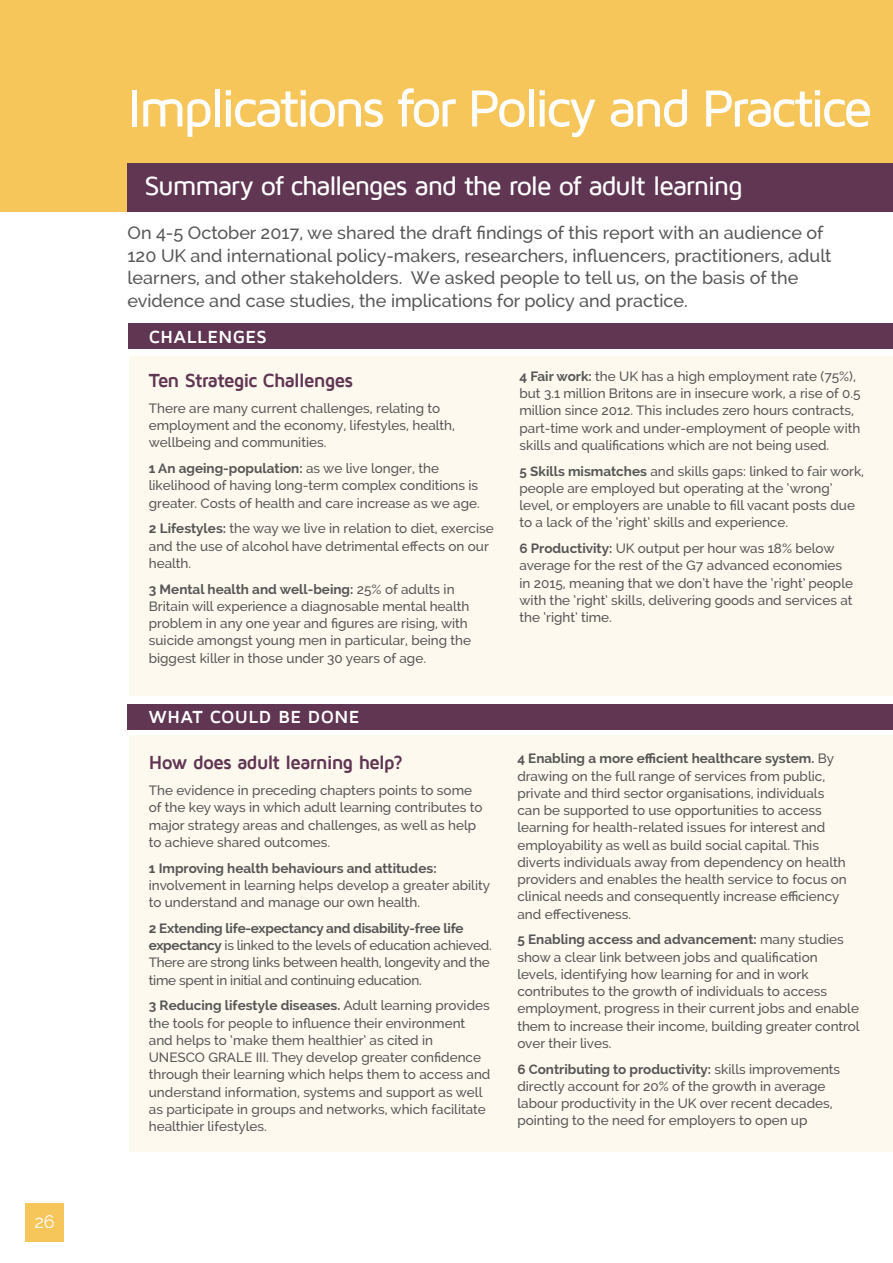
<style>
.page{position:relative;width:893px;height:1263px;background:#fff}
.page>*{position:absolute;margin:0;border:0;box-sizing:border-box;transform-origin:0 0}
.t1{font:500 54px "Maven Pro";letter-spacing:-.07em;color:#fff}
.t2{font:500 27px "Maven Pro";letter-spacing:-.055em;color:#fff}
.t3{font:700 19.5px "Maven Pro";letter-spacing:-.055em;color:#603653}
.t4{font:500 18px/22.5px "Raleway";color:#575756}
.t5{font:700 18px "Maven Pro";letter-spacing:.02em;color:#fff}
.t6{font:18px "Raleway";color:#fff}
.t7{font:500 13.5px/17.2px "Raleway";color:#575756}
.t8{font:500 13.5px/17.2px "Raleway";letter-spacing:-.02em;color:#575756}
.t9{font:700 13.5px "Raleway";color:#575756}
.s1{font-weight:700}
</style>
<div class="page">
<div style="left:0;top:0;width:893px;height:211px;background:#f7c65b"></div>
<div style="left:129px;top:736px;width:764px;height:416px;background:#fef9ef"></div>
<div style="left:129px;top:356px;width:764px;height:339px;background:#fef9ef"></div>
<div style="left:128px;top:704px;width:765px;height:25px;background:#603653"></div>
<div style="left:128px;top:324px;width:765px;height:25px;background:#603653"></div>
<div style="left:26px;top:1203px;width:38px;height:39px;background:#f7c65b"></div>
<div style="left:128px;top:163px;width:765px;height:48px;background:#603653"></div>
<h3 class="t6" style="left:34px;top:1211px;width:22px">26</h3>
<h1 class="t1" style="left:128px;top:80px;width:747px">Implications for Policy and Practice</h1>
<h2 class="t2" style="left:145px;top:172px;width:599px">Summary of challenges and the role of adult learning</h2>
<p class="t4" style="left:128px;top:222px;width:705px">On 4-5 October 2017, we shared the draft findings of this report with an audience of 120 UK and international policy-makers, researchers, influencers, practitioners, adult learners, and other stakeholders. We asked people to tell us, on the basis of the evidence and case studies, the implications for policy and practice.</p>
<h3 class="t5" style="left:149px;top:327px;width:120px">CHALLENGES</h3>
<h3 class="t3" style="left:149px;top:370px;width:206px">Ten Strategic Challenges</h3>
<p class="t7" style="left:149px;top:399px;width:308px">There are many current challenges, relating to employment and the economy, lifestyles, health, wellbeing and communities.</p>
<p class="t7" style="left:149px;top:460px;width:332px"><span class="s1">1 An ageing-population:</span> as we live longer, the likelihood of having long-term complex conditions is greater. Costs of health and care increase as we age.</p>
<p class="t7" style="left:149px;top:520px;width:346px"><span class="s1">2 Lifestyles:</span> the way we live in relation to diet, exercise and the use of alcohol have detrimental effects on our health.</p>
<p class="t7" style="left:149px;top:580px;width:324px"><span class="s1">3 Mental health and well-being:</span> 25% of adults in Britain will experience a diagnosable mental health problem in any one year and figures are rising, with suicide amongst young men in particular, being the biggest killer in those under 30 years of age.</p>
<h3 class="t5" style="left:149px;top:707px;width:212px">WHAT COULD BE DONE</h3>
<h3 class="t3" style="left:149px;top:752px;width:256px">How does adult learning help?</h3>
<p class="t7" style="left:149px;top:782px;width:335px">The evidence in preceding chapters points to some of the key ways in which adult learning contributes to major strategy areas and challenges, as well as help to achieve shared outcomes.</p>
<p class="t9" style="left:149px;top:860px;width:289px">1 Improving health behaviours and attitudes:</p>
<p class="t7" style="left:149px;top:876px;width:343px">involvement in learning helps develop a greater ability to understand and manage our own health.</p>
<p class="t8" style="left:149px;top:919px;width:344px"><span class="s1">2 Extending life-expectancy and disability-free life expectancy</span> is linked to the levels of education achieved.<br>There are strong links between health, longevity and the time spent in initial and continuing education.</p>
<p class="t7" style="left:149px;top:997px;width:343px"><span class="s1">3 Reducing lifestyle diseases.</span> Adult learning provides the tools for people to influence their environment and helps to ‘make them healthier’ as cited in UNESCO GRALE III. They develop greater confidence through their learning which helps them to access and understand information, systems and support as well as participate in groups and networks, which facilitate healthier lifestyles.</p>
<p class="t7" style="left:519px;top:368px;width:342px"><span class="s1">4 Fair work:</span> the UK has a high employment rate (75%), but 3.1 million Britons are in insecure work, a rise of 0.5 million since 2012. This includes zero hours contracts, part-time work and under-employment of people with skills and qualifications which are not being used.</p>
<p class="t7" style="left:519px;top:462px;width:346px"><span class="s1">5 Skills mismatches</span> and skills gaps: linked to fair work, people are employed but operating at the ‘wrong’ level, or employers are unable to fill vacant posts due to a lack of the ‘right’ skills and experience.</p>
<p class="t7" style="left:519px;top:540px;width:335px"><span class="s1">6 Productivity:</span> UK output per hour was 18% below average for the rest of the G7 advanced economies in 2015, meaning that we don’t have the ‘right’ people with the ‘right’ skills, delivering goods and services at the ‘right’ time.</p>
<p class="t7" style="left:517px;top:750px;width:331px"><span class="s1">4 Enabling a more efficient healthcare system.</span> By drawing on the full range of services from public, private and third sector organisations, individuals can be supported to use opportunities to access learning for health-related issues for interest and employability as well as build social capital. This diverts individuals away from dependency on health providers and enables the health service to focus on clinical needs and consequently increase efficiency and effectiveness.</p>
<p class="t7" style="left:517px;top:931px;width:344px"><span class="s1">5 Enabling access and advancement:</span> many studies show a clear link between jobs and qualification levels, identifying how learning for and in work contributes to the growth of individuals to access employment, progress in their current jobs and enable them to increase their income, building greater control over their lives.</p>
<p class="t7" style="left:517px;top:1060px;width:324px"><span class="s1">6 Contributing to productivity:</span> skills improvements directly account for 20% of the growth in average labour productivity in the UK over recent decades, pointing to the need for employers to open up</p>
</div>
